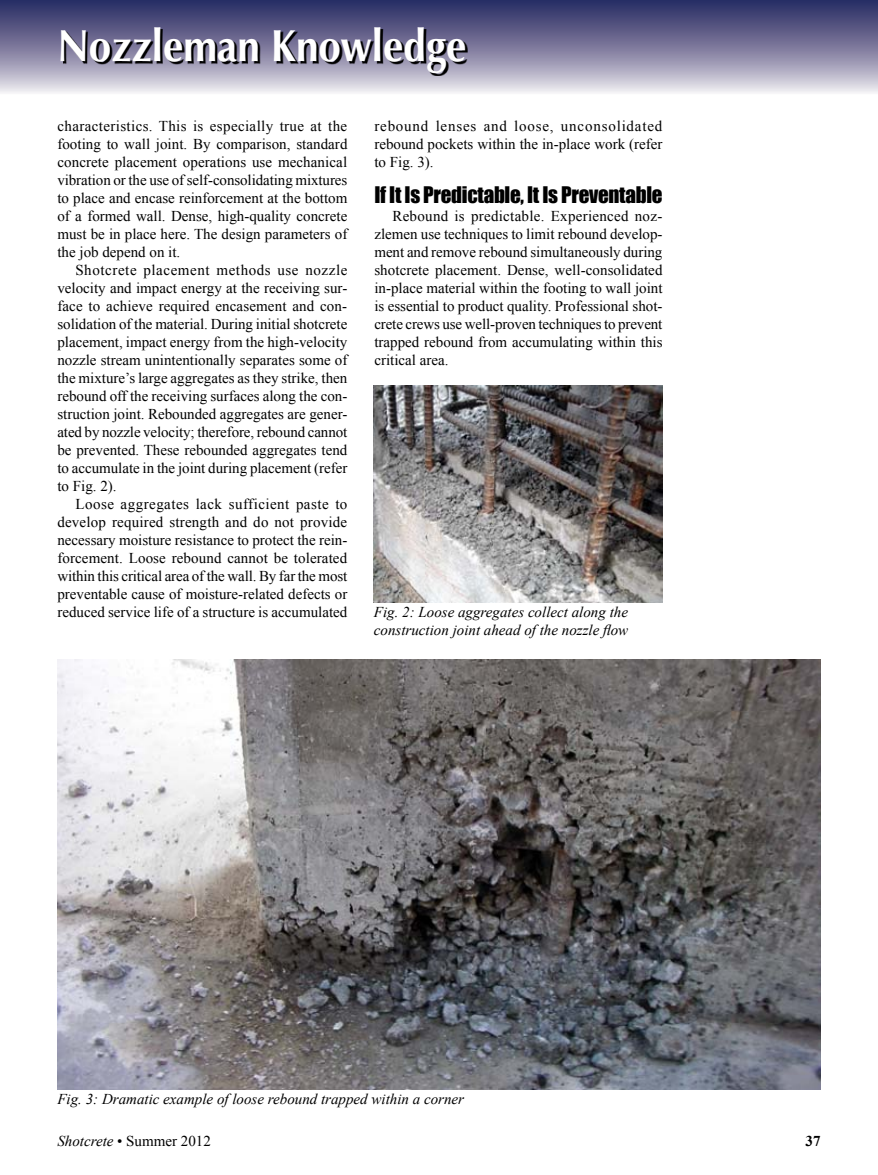
<style>
.page{position:relative;width:878px;height:1175px;background:#fff}
.page>*{position:absolute;margin:0;border:0;box-sizing:border-box;transform-origin:0 0}
.t1{font:700 45px "Optima";color:#fff;scale:.9 1}
.t2{font:21px "Impact";letter-spacing:-.015em;color:#000}
.t3{font:15px/18px "Times New Roman";color:#000;text-align:justify}
.t4{font:italic 15px/18px "Times New Roman";color:#000}
.t5{font:700 15px "Times New Roman";color:#000}
.s1{font-style:italic}
</style>
<div class="page">
<svg style="left:0;top:0;width:878px;height:93px;background:#7f7e9f"></svg>
<svg style="left:63px;top:29px;width:404px;height:46px;background:#67647b"></svg>
<img style="left:373px;top:385px;width:289px;height:217px">
<img style="left:57px;top:659px;width:763px;height:430px">
<h1 class="t1" style="left:57px;top:20px;width:456px">Nozzleman Knowledge</h1>
<p class="t3" style="left:57px;top:117px;width:291px">characteristics. This is especially true at the footing to wall joint. By comparison, standard concrete placement operations use mechanical vibration or the use of self-consolidating mixtures to place and encase reinforcement at the bottom of a formed wall. Dense, high-quality concrete must be in place here. The design parameters of the job depend on it.</p>
<p class="t3" style="left:57px;top:261px;width:291px;text-indent:18px">Shotcrete placement methods use nozzle velocity and impact energy at the receiving sur&shy;face to achieve required encasement and con&shy;solidation of the material. During initial shotcrete placement, impact energy from the high-velocity nozzle stream unintentionally separates some of the mixture’s large aggregates as they strike, then rebound off the receiving surfaces along the con&shy;struction joint. Rebounded aggregates are gener&shy;ated by nozzle velocity; therefore, rebound cannot be prevented. These rebounded aggregates tend to accumulate in the joint during placement (refer to Fig. 2).</p>
<p class="t3" style="left:57px;top:495px;width:291px;text-indent:18px">Loose aggregates lack sufficient paste to develop required strength and do not provide necessary moisture resistance to protect the rein&shy;forcement. Loose rebound cannot be tolerated within this critical area of the wall. By far the most preventable cause of moisture-related defects or reduced service life of a structure is accumulated</p>
<p class="t3" style="left:374px;top:117px;width:290px">rebound lenses and loose, unconsolidated rebound pockets within the in-place work (refer to Fig. 3).</p>
<h2 class="t2" style="left:374px;top:178px;width:290px">If It Is Predictable, It Is Preventable</h2>
<p class="t3" style="left:374px;top:207px;width:290px;text-indent:18px">Rebound is predictable. Experienced noz&shy;zlemen use techniques to limit rebound develop&shy;ment and remove rebound simultaneously during shotcrete placement. Dense, well-consolidated in-place material within the footing to wall joint is essential to product quality. Professional shot&shy;crete crews use well-proven techniques to prevent trapped rebound from accumulating within this critical area.</p>
<p class="t4" style="left:374px;top:602px;width:256px">Fig. 2: Loose aggregates collect along the construction joint ahead of the nozzle flow</p>
<p class="t4" style="left:57px;top:1089px;width:408px">Fig. 3: Dramatic example of loose rebound trapped within a corner</p>
<p class="t3" style="left:57px;top:1131px;width:155px"><span class="s1">Shotcrete</span> • Summer 2012</p>
<p class="t5" style="left:805px;top:1130px;width:16px">37</p>
</div>
